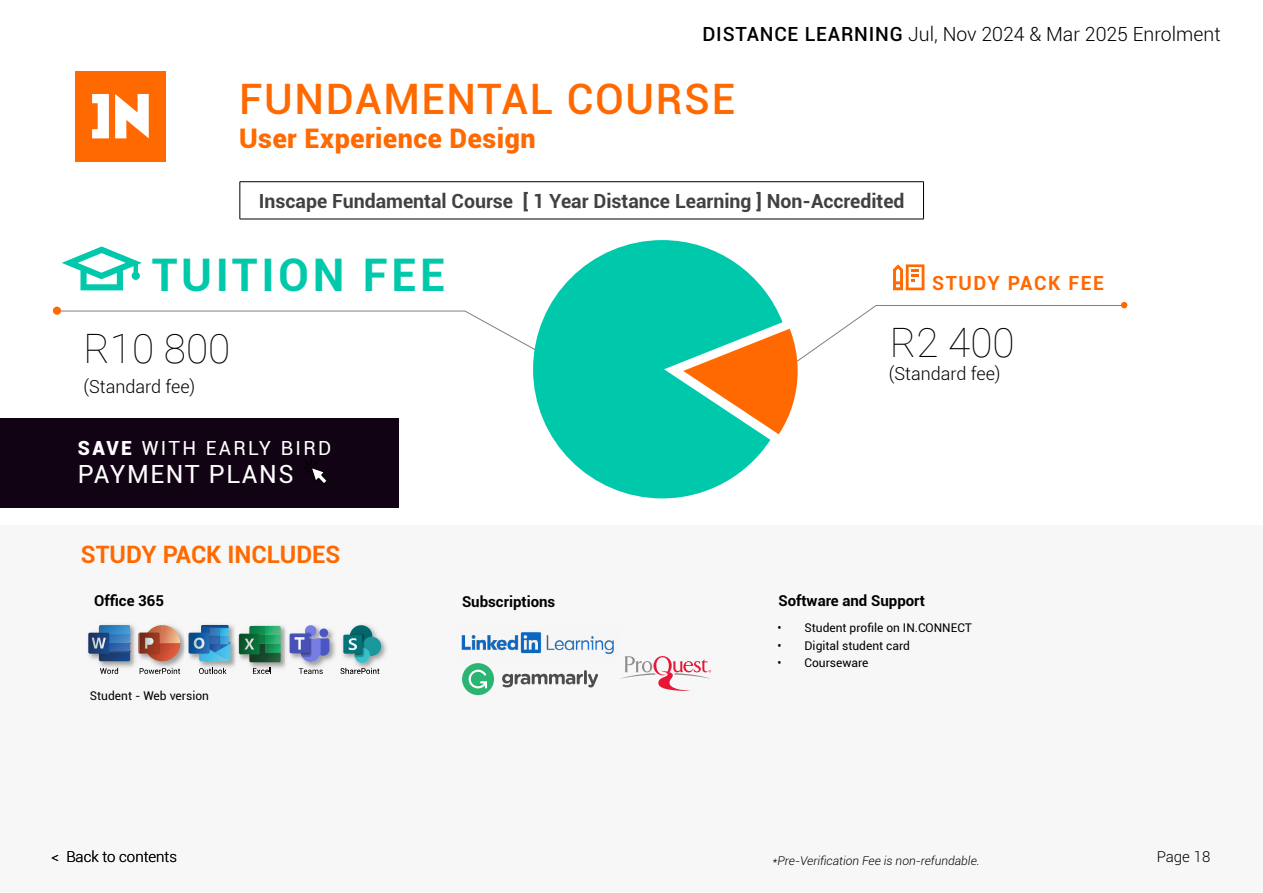
<style>
.page{position:relative;width:1263px;height:893px;background:#fff}
.page>*{position:absolute;margin:0;border:0;box-sizing:border-box;transform-origin:0 0}
.t1{font:700 45px "Roboto";letter-spacing:.08em;color:#00c9ab}
.t2{font:500 42px "Roboto";letter-spacing:.04em;color:#ff6900}
.t3{font:100 40.5px "Roboto";color:#000}
.t4{font:900 27px "Roboto";letter-spacing:.02em;color:#ff6900}
.t5{font:25.05px "Roboto";letter-spacing:.06em;color:#fff}
.t6{font:700 24px "Roboto";color:#ff6900}
.t7{font:700 19.5px "Roboto";color:#414042}
.t8{font:300 19.5px "Roboto";color:#000}
.t9{font:19.5px "Roboto";letter-spacing:.12em;color:#fff}
.t10{font:700 19.5px "Roboto";letter-spacing:.08em;color:#ff6900}
.t11{font:300 18px "Roboto";color:#000}
.t12{font:700 15px "Roboto";color:#000}
.t13{font:300 15px "Roboto";color:#000}
.t14{font:12px "Roboto";color:#000}
.t15{font:italic 300 12px "Roboto";color:#000}
.s1{font-weight:500}
.s2{font-weight:900}
</style>
<div class="page">
<div style="left:0;top:525px;width:1263px;height:368px;background:#f7f7f7"></div>
<svg style="left:60px;top:310px;width:473px;height:39px"></svg>
<svg style="left:62px;top:246px;width:80px;height:44px"></svg>
<div style="left:53px;top:307px;width:8px;height:8px;background:#ff6900;border-radius:50%"></div>
<div style="left:0;top:418px;width:398px;height:89px;background:#120314"></div>
<div style="left:75px;top:71px;width:91px;height:90px;background:#ff6900"></div>
<svg style="left:115px;top:94px;width:34px;height:44px"></svg>
<svg style="left:92px;top:94px;width:17px;height:44px"></svg>
<svg style="left:893px;top:264px;width:31px;height:26px"></svg>
<img style="left:249px;top:625px;width:37px;height:47px">
<svg style="left:253px;top:668px;width:18px;height:6px"></svg>
<img style="left:139px;top:631px;width:46px;height:40px">
<svg style="left:140px;top:668px;width:40px;height:6px"></svg>
<img style="left:99px;top:624px;width:35px;height:47px">
<svg style="left:138px;top:625px;width:42px;height:36px;background:#c37c67"></svg>
<svg style="left:100px;top:668px;width:18px;height:6px"></svg>
<svg style="left:88px;top:625px;width:42px;height:36px;background:#4773a5"></svg>
<img style="left:199px;top:624px;width:36px;height:46px">
<img style="left:235px;top:635px;width:4px;height:28px">
<svg style="left:239px;top:626px;width:42px;height:36px;background:#36865c"></svg>
<img style="left:185px;top:633px;width:4px;height:20px">
<svg style="left:199px;top:668px;width:27px;height:6px"></svg>
<svg style="left:189px;top:625px;width:42px;height:36px;background:#4d91c2"></svg>
<img style="left:289px;top:624px;width:98px;height:47px">
<div style="left:305px;top:625px;width:11px;height:12px;background:#767de3;border-radius:50%"></div>
<svg style="left:319px;top:628px;width:9px;height:9px"></svg>
<div style="left:290px;top:633px;width:19px;height:20px;background:#4a54bd;border-radius:2px"></div>
<svg style="left:295px;top:632px;width:34px;height:30px"></svg>
<svg style="left:299px;top:668px;width:24px;height:6px"></svg>
<svg style="left:340px;top:668px;width:39px;height:6px"></svg>
<div style="left:350px;top:625px;width:22px;height:23px;background:#036b70;border-radius:50%"></div>
<div style="left:362px;top:637px;width:19px;height:19px;background:#1a9ca1;border-radius:50%"></div>
<div style="left:355px;top:648px;width:15px;height:15px;background:#36c0ca;border-radius:50%"></div>
<div style="left:343px;top:635px;width:19px;height:19px;background:#03787d;border-radius:2px"></div>
<svg style="left:349px;top:633px;width:16px;height:24px"></svg>
<svg style="left:533px;top:240px;width:246px;height:258px;fill:#00c9ab"></svg>
<svg style="left:683px;top:302px;width:444px;height:132px"></svg>
<svg style="left:620px;top:656px;width:91px;height:35px"></svg>
<svg style="left:502px;top:670px;width:96px;height:17px"></svg>
<div style="left:462px;top:663px;width:32px;height:32px;background:#2bb573;border-radius:50%"></div>
<svg style="left:468px;top:669px;width:19px;height:20px"></svg>
<img style="left:461px;top:632px;width:153px;height:23px">
<svg style="left:303px;top:459px;width:24px;height:25px"></svg>
<hr style="left:240px;top:181px;width:684px;height:1px;background:#000">
<hr style="left:240px;top:182px;width:1px;height:37px;background:#000">
<hr style="left:923px;top:182px;width:1px;height:37px;background:#000">
<hr style="left:240px;top:219px;width:684px;height:1px;background:#000">
<h3 class="t8" style="left:702px;top:21px;width:520px"><span class="s1">DISTANCE LEARNING</span> Jul, Nov 2024 &amp; Mar 2025 Enrolment</h3>
<h2 class="t2" style="left:239px;top:70px;width:497px">FUNDAMENTAL COURSE</h2>
<h3 class="t4" style="left:239px;top:119px;width:298px">User Experience Design</h3>
<h3 class="t7" style="left:259px;top:187px;width:647px">Inscape Fundamental Course [ 1 Year Distance Learning ] Non-Accredited</h3>
<h1 class="t1" style="left:152px;top:243px;width:295px">TUITION FEE</h1>
<h3 class="t10" style="left:932px;top:270px;width:173px">STUDY PACK FEE</h3>
<h3 class="t3" style="left:83px;top:320px;width:148px">R10 800</h3>
<h3 class="t11" style="left:83px;top:374px;width:113px">(Standard fee)</h3>
<h3 class="t9" style="left:78px;top:434px;width:255px"><span class="s2">SAVE</span> WITH EARLY BIRD</h3>
<h3 class="t5" style="left:78px;top:456px;width:217px">PAYMENT PLANS</h3>
<h3 class="t6" style="left:81px;top:538px;width:261px">STUDY PACK INCLUDES</h3>
<p class="t12" style="left:94px;top:590px;width:71px">Office 365</p>
<p class="t14" style="left:90px;top:688px;width:121px">Student - Web version</p>
<p class="t12" style="left:462px;top:591px;width:95px">Subscriptions</p>
<h3 class="t3" style="left:890px;top:314px;width:126px">R2 400</h3>
<h3 class="t11" style="left:889px;top:361px;width:113px">(Standard fee)</h3>
<p class="t12" style="left:778px;top:590px;width:148px">Software and Support</p>
<p class="t14" style="left:777px;top:620px;width:196px">• Student profile on IN.CONNECT</p>
<p class="t14" style="left:777px;top:637px;width:134px">• Digital student card</p>
<p class="t14" style="left:777px;top:654px;width:93px">• Courseware</p>
<p class="t13" style="left:51px;top:846px;width:127px">&lt; Back to contents</p>
<p class="t13" style="left:1157px;top:846px;width:55px">Page 18</p>
<p class="t15" style="left:772px;top:852px;width:209px">*Pre-Verification Fee is non-refundable.</p>
</div>
